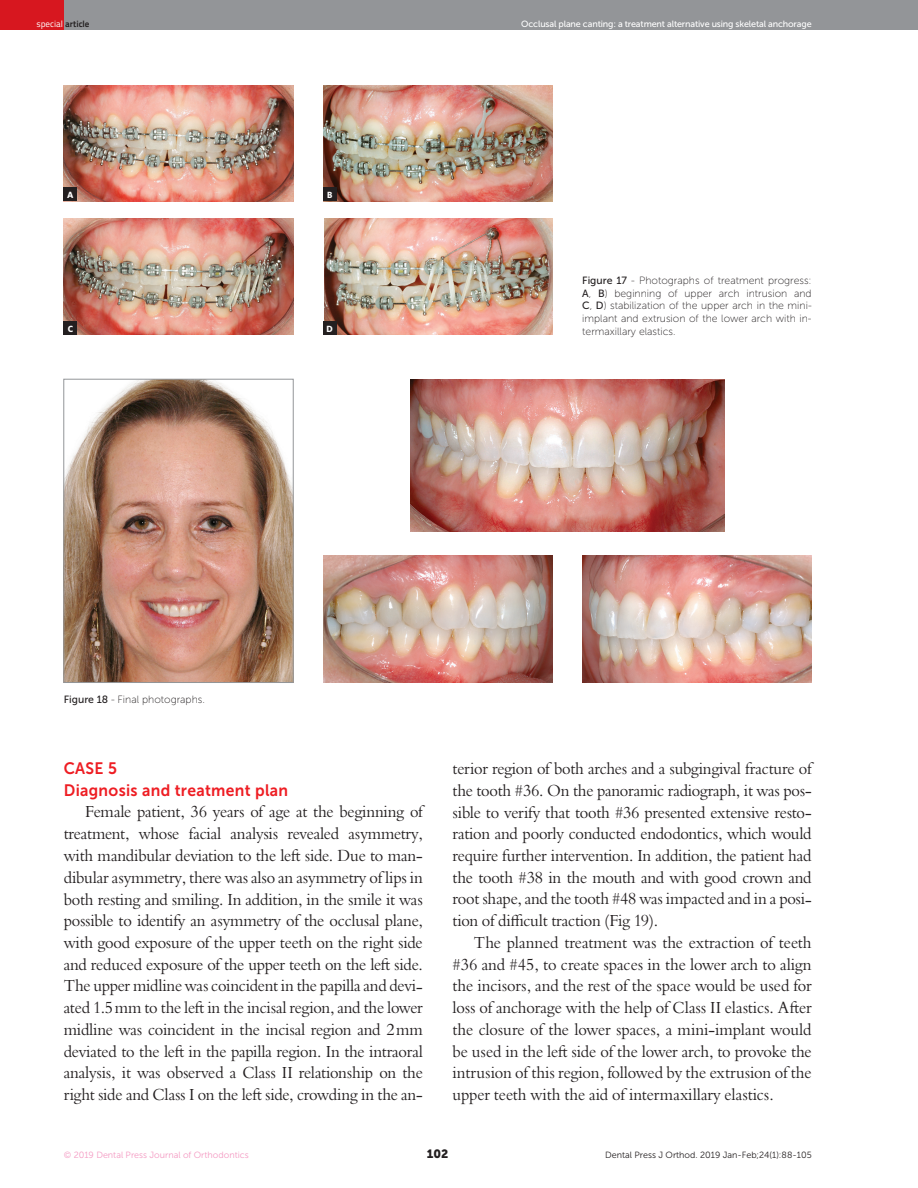
<style>
.page{position:relative;width:918px;height:1188px;background:#fff}
.page>*{position:absolute;margin:0;border:0;box-sizing:border-box;transform-origin:0 0}
.t1{font:16.5px/21.8px "Bergamo Std";letter-spacing:-.01em;color:#231f20;text-align:justify;scale:.95 1}
.t2{font:16.5px/21.8px "Museo Sans 700";letter-spacing:.02em;color:#ee1d23;scale:.95 1}
.t3{font:12px "Museo Sans 900";color:#231f20}
.t4{font:10.5px/12.6px "Museo Sans 100";color:#231f20;text-align:justify}
.t5{font:9px "Museo Sans 500";letter-spacing:-.015em;color:#fff}
.t6{font:9px "Museo Sans 300";color:#231f20}
.t7{font:9px "Museo Sans 300";color:#f499c2}
.t8{font:9px "Titillium Text 22 L";color:#fff}
.t9{font:700 9px "Whitney";color:#fff}
.s1{font-weight:700;color:#231f20}
.s2{font-family:"Museo Sans 500"}
</style>
<div class="page">
<div style="left:0;top:0;width:918px;height:30px;background:#939598"></div>
<div style="left:0;top:0;width:64px;height:30px;background:#d7171f"></div>
<img style="left:65px;top:381px;width:227px;height:300px">
<div style="left:63px;top:379px;width:231px;height:304px;border:1px solid #939598"></div>
<img style="left:410px;top:379px;width:314px;height:153px">
<img style="left:323px;top:556px;width:229px;height:127px">
<img style="left:582px;top:556px;width:230px;height:127px">
<img style="left:64px;top:85px;width:229px;height:116px">
<img style="left:324px;top:219px;width:228px;height:116px">
<img style="left:323px;top:85px;width:229px;height:116px">
<img style="left:64px;top:219px;width:229px;height:116px">
<div style="left:64px;top:188px;width:13px;height:13px;background:#231f20"></div>
<div style="left:323px;top:321px;width:13px;height:14px;background:#231f20"></div>
<div style="left:323px;top:188px;width:13px;height:13px;background:#231f20"></div>
<div style="left:64px;top:321px;width:13px;height:14px;background:#231f20"></div>
<p class="t8" style="left:36px;top:17px;width:55px">special <span class="s1">article</span></p>
<p class="t5" style="left:521px;top:19px;width:292px">Occlusal plane canting: a treatment alternative using skeletal anchorage</p>
<p class="t9" style="left:67px;top:189px;width:8px">A</p>
<p class="t9" style="left:68px;top:323px;width:7px">C</p>
<p class="t9" style="left:327px;top:189px;width:7px">B</p>
<p class="t9" style="left:326px;top:323px;width:8px">D</p>
<p class="t4" style="left:582px;top:274px;width:231px"><span class="s2">Figure 17</span> - Photographs of treatment progress:<br><span class="s2">A</span>, <span class="s2">B</span>) beginning of upper arch intrusion and <span class="s2">C</span>, <span class="s2">D</span>) stabilization of the upper arch in the mini&shy;implant and extrusion of the lower arch with in&shy;termaxillary elastics.</p>
<p class="t4" style="left:64px;top:693px;width:143px"><span class="s2">Figure 18</span> - Final photographs.</p>
<p class="t2" style="left:64px;top:757px;width:238px">CASE 5<br>Diagnosis and treatment plan</p>
<p class="t1" style="left:64px;top:801px;width:380px;text-indent:21px">Female patient, 36 years of age at the beginning of treatment, whose facial analysis revealed asymmetry, with mandibular deviation to the left side. Due to man&shy;dibular asymmetry, there was also an asymmetry of lips in both resting and smiling. In addition, in the smile it was possible to identify an asymmetry of the occlusal plane, with good exposure of the upper teeth on the right side and reduced exposure of the upper teeth on the left side.<br>The upper midline was coincident in the papilla and devi&shy;ated 1.5mm to the left in the incisal region, and the lower midline was coincident in the incisal region and 2mm deviated to the left in the papilla region. In the intraoral analysis, it was observed a Class II relationship on the right side and Class I on the left side, crowding in the an-</p>
<p class="t1" style="left:453px;top:758px;width:380px">terior region of both arches and a subgingival fracture of the tooth #36. On the panoramic radiograph, it was pos&shy;sible to verify that tooth #36 presented extensive resto&shy;ration and poorly conducted endodontics, which would require further intervention. In addition, the patient had the tooth #38 in the mouth and with good crown and root shape, and the tooth #48 was impacted and in a posi&shy;tion of difficult traction (Fig 19).</p>
<p class="t1" style="left:453px;top:932px;width:380px;text-indent:21px">The planned treatment was the extraction of teeth #36 and #45, to create spaces in the lower arch to align the incisors, and the rest of the space would be used for loss of anchorage with the help of Class II elastics. After the closure of the lower spaces, a mini-implant would be used in the left side of the lower arch, to provoke the intrusion of this region, followed by the extrusion of the upper teeth with the aid of intermaxillary elastics.</p>
<p class="t7" style="left:64px;top:1150px;width:186px">© 2019 Dental Press Journal of Orthodontics</p>
<p class="t3" style="left:427px;top:1147px;width:23px">102</p>
<p class="t6" style="left:605px;top:1150px;width:208px">Dental Press J Orthod. 2019 Jan-Feb;24(1):88-105</p>
</div>
